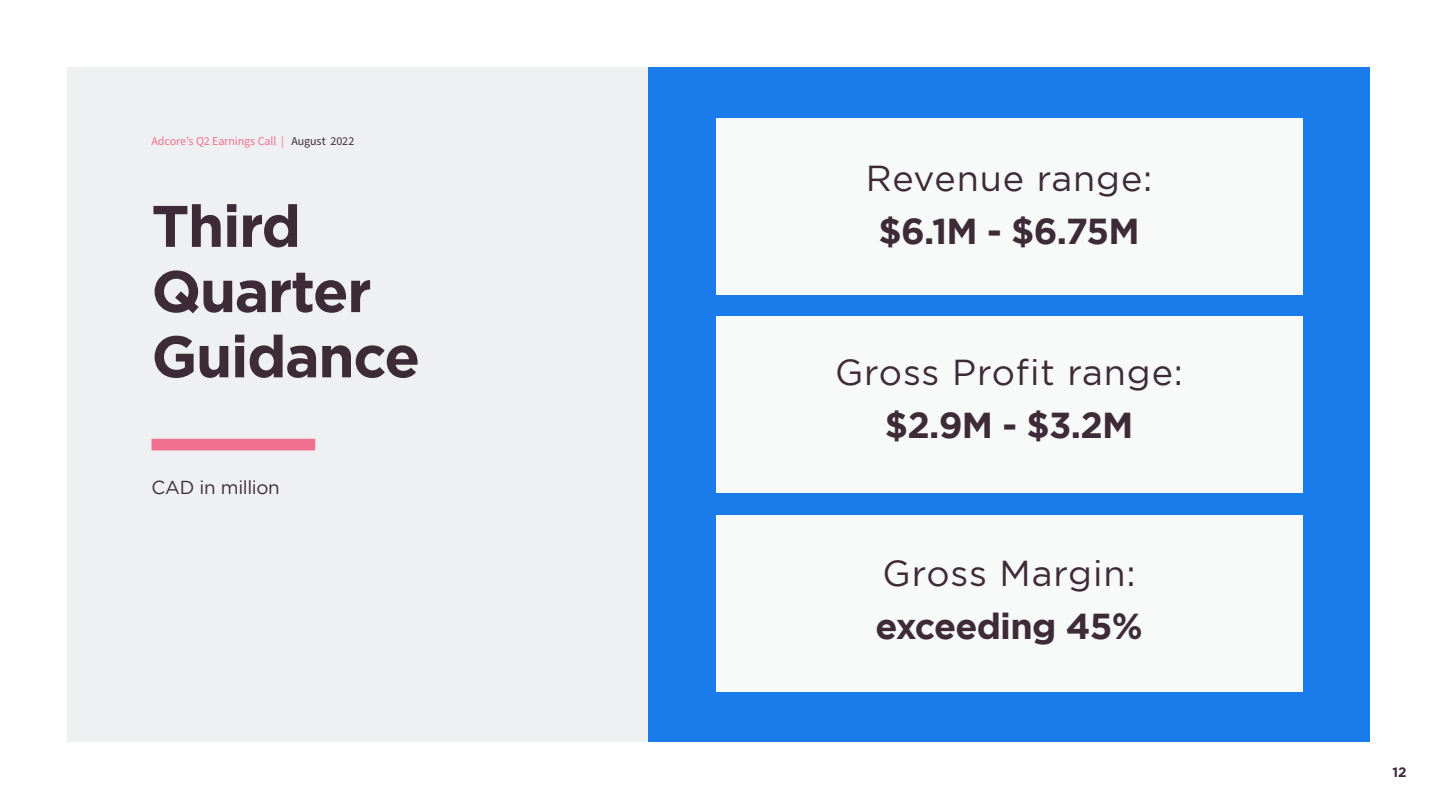
<style>
.page{position:relative;width:1440px;height:810px;background:#fff}
.page>*{position:absolute;margin:0;border:0;box-sizing:border-box;transform-origin:0 0}
.t1{font:700 58.5px/65.2px "Homepage Baukasten";letter-spacing:-.025em;color:#3e2b38}
.t2{font:36px "Homepage Baukasten";letter-spacing:.025em;color:#3e2b38}
.t3{font:700 36px "Homepage Baukasten";letter-spacing:-.02em;color:#3e2b38}
.t4{font:18.75px "Homepage Baukasten";letter-spacing:-.02em;color:#3e2b38}
.t5{font:700 13.5px "Homepage Baukasten";color:#3e2b38}
.t6{font:12px "Source Sans Pro";letter-spacing:-.01em;color:#f1708f}
.s1{color:#3e2b38}
</style>
<div class="page">
<div style="left:68px;top:68px;width:1304px;height:674px;background:#eef0f1"></div>
<div style="left:152px;top:439px;width:163px;height:11px;background:#f1708f"></div>
<div style="left:648px;top:48px;width:742px;height:701px;background:#fff"></div>
<div style="left:649px;top:68px;width:721px;height:674px;background:#1a7beb"></div>
<div style="left:716px;top:119px;width:587px;height:176px;background:#f8f9f9"></div>
<div style="left:716px;top:317px;width:587px;height:176px;background:#f8f9f9"></div>
<div style="left:716px;top:515px;width:587px;height:176px;background:#f8f9f9"></div>
<p class="t6" style="left:152px;top:133px;width:204px">Adcore’s Q2 Earnings Call | <span class="s1">August 2022</span></p>
<h1 class="t1" style="left:152px;top:192px;width:270px">Third<br>Quarter<br>Guidance</h1>
<p class="t4" style="left:152px;top:477px;width:130px">CAD in million</p>
<p class="t2" style="left:866px;top:158px;width:288px">Revenue range:</p>
<p class="t3" style="left:879px;top:210px;width:262px">$6.1M - $6.75M</p>
<p class="t2" style="left:835px;top:352px;width:349px">Gross Profit range:</p>
<p class="t3" style="left:885px;top:405px;width:250px">$2.9M - $3.2M</p>
<p class="t2" style="left:883px;top:554px;width:255px">Gross Margin:</p>
<p class="t3" style="left:875px;top:606px;width:269px">exceeding 45%</p>
<p class="t5" style="left:1392px;top:765px;width:16px">12</p>
</div>
